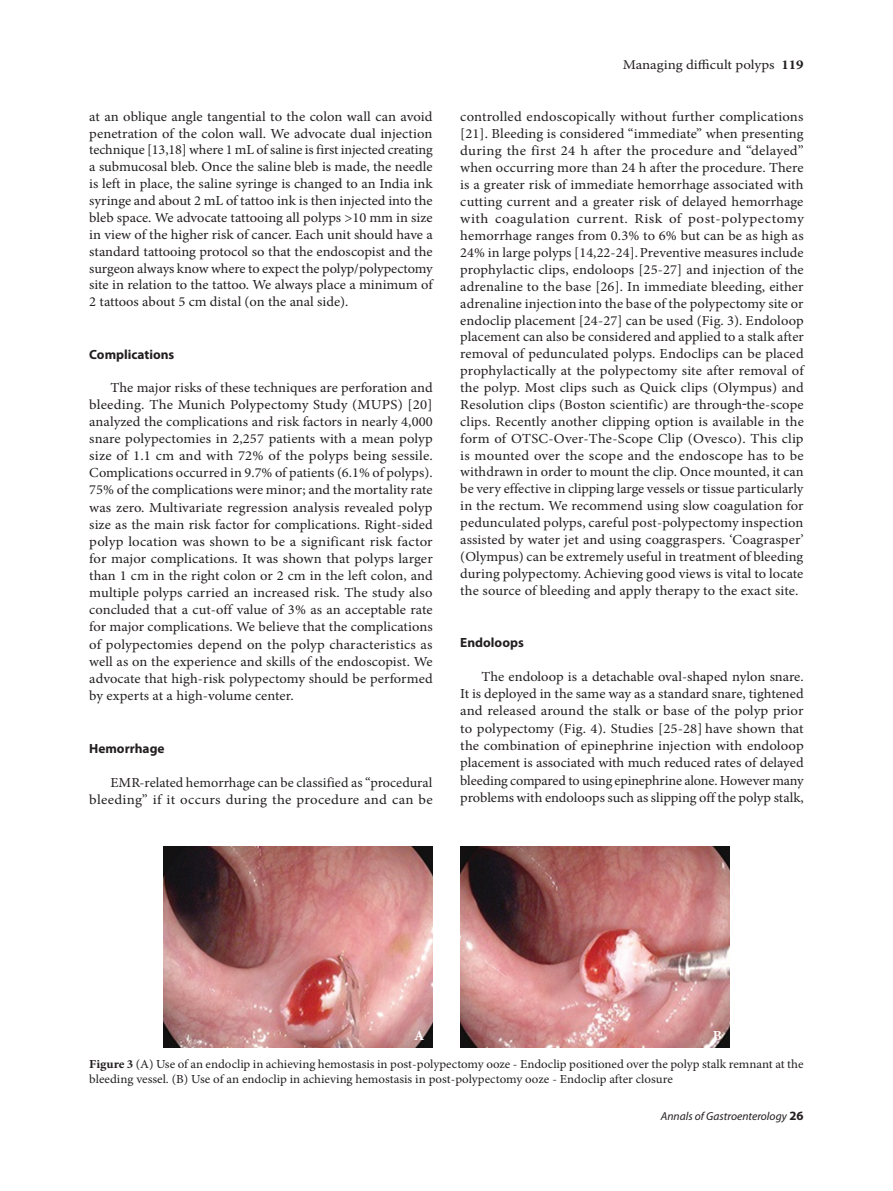
<style>
.page{position:relative;width:893px;height:1191px;background:#fff}
.page>*{position:absolute;margin:0;border:0;box-sizing:border-box;transform-origin:0 0}
.t1{font:13.8px/17px "Minion Pro";color:#231f20;text-align:justify;scale:1.06 1}
.t2{font:13.8px/17.1px "Minion Pro";color:#231f20;text-align:justify;scale:1.05 1}
.t3{font:13.8px/17px "Minion Pro";color:#231f20;text-align:right}
.t4{font:700 13.8px "Minion Pro";color:#fff;scale:1.05 1}
.t5{font:13.5px "Minion Pro";color:#231f20;scale:1.1 1}
.t6{font:700 13.35px "Myriad Pro";color:#231f20}
.t7{font:12.3px/14.7px "Minion Pro";color:#231f20;scale:1.05 1}
.t8{font:italic 11.55px "Myriad Pro";color:#231f20}
.s1{font-weight:700}
.s2{font-weight:700;font-style:normal;font-size:12.75px}
</style>
<div class="page">
<img style="left:164px;top:846px;width:269px;height:201px">
<img style="left:460px;top:846px;width:269px;height:201px">
<p class="t1" style="left:89px;top:108px;width:326px">at an oblique angle tangential to the colon wall can avoid penetration of the colon wall. We advocate dual injection technique [13,18] where 1 mL of saline is first injected creating a submucosal bleb. Once the saline bleb is made, the needle is left in place, the saline syringe is changed to an India ink syringe and about 2 mL of tattoo ink is then injected into the bleb space. We advocate tattooing all polyps &gt;10 mm in size in view of the higher risk of cancer. Each unit should have a standard tattooing protocol so that the endoscopist and the surgeon always know where to expect the polyp/polypectomy site in relation to the tattoo. We always place a minimum of 2 tattoos about 5 cm distal (on the anal side).</p>
<p class="t6" style="left:89px;top:345px;width:87px">Complications</p>
<p class="t2" style="left:89px;top:379px;width:329px;text-indent:21px">The major risks of these techniques are perforation and bleeding. The Munich Polypectomy Study (MUPS) [20] analyzed the complications and risk factors in nearly 4,000 snare polypectomies in 2,257 patients with a mean polyp size of 1.1 cm and with 72% of the polyps being sessile.<br>Complications occurred in 9.7% of patients (6.1% of polyps).<br>75% of the complications were minor; and the mortality rate was zero. Multivariate regression analysis revealed polyp size as the main risk factor for complications. Right-sided polyp location was shown to be a significant risk factor for major complications. It was shown that polyps larger than 1 cm in the right colon or 2 cm in the left colon, and multiple polyps carried an increased risk. The study also concluded that a cut-off value of 3% as an acceptable rate for major complications. We believe that the complications of polypectomies depend on the polyp characteristics as well as on the experience and skills of the endoscopist. We advocate that high-risk polypectomy should be performed by experts at a high-volume center.</p>
<p class="t6" style="left:89px;top:739px;width:77px">Hemorrhage</p>
<p class="t3" style="left:89px;top:774px;width:345px">EMR-related hemorrhage can be classified as “procedural bleeding” if it occurs during the procedure and can be</p>
<p class="t5" style="left:623px;top:56px;width:166px">Managing difficult polyps <span class="s1">119</span></p>
<p class="t1" style="left:460px;top:108px;width:326px">controlled endoscopically without further complications [21]. Bleeding is considered “immediate” when presenting during the first 24 h after the procedure and “delayed” when occurring more than 24 h after the procedure. There is a greater risk of immediate hemorrhage associated with cutting current and a greater risk of delayed hemorrhage with coagulation current. Risk of post-polypectomy hemorrhage ranges from 0.3% to 6% but can be as high as 24% in large polyps [14,22-24].Preventive measures include prophylactic clips, endoloops [25-27] and injection of the adrenaline to the base [26]. In immediate bleeding, either adrenaline injectioninto the base of the polypectomy site or endoclip placement [24-27] can be used (Fig. 3). Endoloop placement can also be considered and applied to a stalk after removal of pedunculated polyps. Endoclips can be placed prophylactically at the polypectomy site after removal of the polyp. Most clips such as Quick clips (Olympus) and Resolution clips (Boston scientific) are through the-scope clips. Recently another clipping option is available in the form of OTSC-Over-The-Scope Clip (Ovesco). This clip is mounted over the scope and the endoscope has to be withdrawn in order to mount the clip. Once mounted, it can be very effective in clipping large vessels or tissue particularly in the rectum. We recommend using slow coagulation for pedunculated polyps, careful post-polypectomy inspection assisted by water jet and using coaggraspers. ‘Coagrasper’ (Olympus) can be extremely useful in treatment of bleeding during polypectomy. Achieving good views is vital to locate the source of bleeding and apply therapy to the exact site.</p>
<p class="t6" style="left:460px;top:633px;width:65px">Endoloops</p>
<p class="t2" style="left:460px;top:667px;width:329px;text-indent:21px">The endoloop is a detachable oval-shaped nylon snare.<br>It is deployed in the same way as a standard snare, tightened and released around the stalk or base of the polyp prior to polypectomy (Fig. 4). Studies [25-28] have shown that the combination of epinephrine injection with endoloop placement is associated with much reduced rates of delayed bleeding compared to using epinephrine alone. However many problems with endoloops such as slipping off the polyp stalk,</p>
<p class="t4" style="left:414px;top:1026px;width:11px">A</p>
<p class="t4" style="left:713px;top:1026px;width:10px">B</p>
<p class="t7" style="left:89px;top:1056px;width:682px"><span class="s1">Figure 3</span> (A) Use of an endoclip in achieving hemostasis in post-polypectomy ooze - Endoclip positioned over the polyp stalk remnant at the bleeding vessel. (B) Use of an endoclip in achieving hemostasis in post-polypectomy ooze - Endoclip after closure</p>
<p class="t8" style="left:661px;top:1108px;width:144px">Annals of Gastroenterology <span class="s2">26</span></p>
</div>
